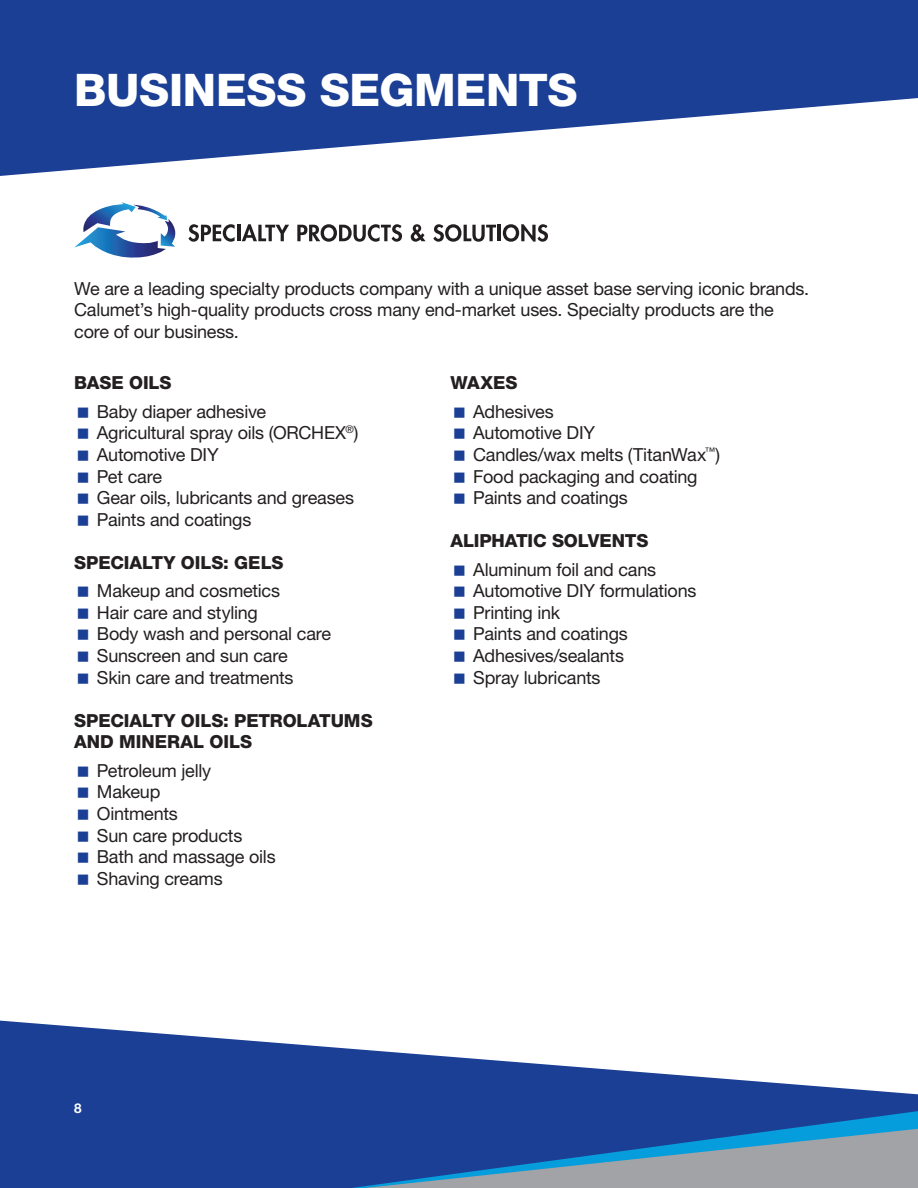
<style>
.page{position:relative;width:918px;height:1188px;background:#fff}
.page>*{position:absolute;margin:0;border:0;box-sizing:border-box;transform-origin:0 0}
.t1{font:800 45px "Helvetica Neue LT Std";letter-spacing:-.005em;color:#fff}
.t2{font:18px/21.6px "Helvetica Neue LT Std";letter-spacing:-.015em;color:#231f20}
.t3{font:800 18px/21.6px "Helvetica Neue LT Std";letter-spacing:-.005em;color:#231f20}
.t4{font:700 13.5px "Helvetica Neue LT Std";color:#fff}
</style>
<div class="page">
<svg style="left:0;top:1021px;width:314px;height:167px;background:#2b4d9b"></svg>
<svg style="left:0;top:0;width:918px;height:176px;fill:#1b3f94"></svg>
<svg style="left:74px;top:202px;width:102px;height:56px"></svg>
<svg style="left:188px;top:224px;width:47px;height:18px"></svg>
<hr style="left:237px;top:225px;width:3px;height:16px;background:#231f20">
<svg style="left:242px;top:224px;width:47px;height:17px"></svg>
<svg style="left:297px;top:224px;width:105px;height:18px"></svg>
<svg style="left:411px;top:224px;width:15px;height:18px"></svg>
<svg style="left:433px;top:224px;width:63px;height:18px"></svg>
<hr style="left:498px;top:225px;width:3px;height:16px;background:#231f20">
<svg style="left:503px;top:224px;width:45px;height:18px"></svg>
<svg style="left:314px;top:1045px;width:604px;height:143px;fill:#1b3f94"></svg>
<h1 class="t1" style="left:74px;top:64px;width:505px">BUSINESS SEGMENTS</h1>
<p class="t2" style="left:74px;top:277px;width:736px">We are a leading specialty products company with a unique asset base serving iconic brands.<br>Calumet’s high-quality products cross many end-market uses. Specialty products are the core of our business.</p>
<p class="t3" style="left:74px;top:372px;width:99px">BASE OILS</p>
<p class="t2" style="left:97px;top:400px;width:263px">Baby diaper adhesive<br>Agricultural spray oils (ORCHEX<sup>®</sup>)<br>Automotive DIY<br>Pet care<br>Gear oils, lubricants and greases<br>Paints and coatings</p>
<p class="t3" style="left:74px;top:552px;width:211px">SPECIALTY OILS: GELS</p>
<p class="t2" style="left:97px;top:580px;width:236px">Makeup and cosmetics<br>Hair care and styling<br>Body wash and personal care<br>Sunscreen and sun care<br>Skin care and treatments</p>
<p class="t3" style="left:74px;top:710px;width:300px">SPECIALTY OILS: PETROLATUMS<br>AND MINERAL OILS</p>
<p class="t2" style="left:97px;top:759px;width:180px">Petroleum jelly<br>Makeup<br>Ointments<br>Sun care products<br>Bath and massage oils<br>Shaving creams</p>
<p class="t3" style="left:451px;top:372px;width:68px">WAXES</p>
<p class="t2" style="left:473px;top:400px;width:248px">Adhesives<br>Automotive DIY<br>Candles/wax melts (TitanWax<sup>™</sup>)<br>Food packaging and coating<br>Paints and coatings</p>
<p class="t3" style="left:451px;top:530px;width:199px">ALIPHATIC SOLVENTS</p>
<p class="t2" style="left:473px;top:558px;width:225px">Aluminum foil and cans<br>Automotive DIY formulations<br>Printing ink<br>Paints and coatings<br>Adhesives/sealants<br>Spray lubricants</p>
<p class="t4" style="left:74px;top:1100px;width:9px">8</p>
</div>
